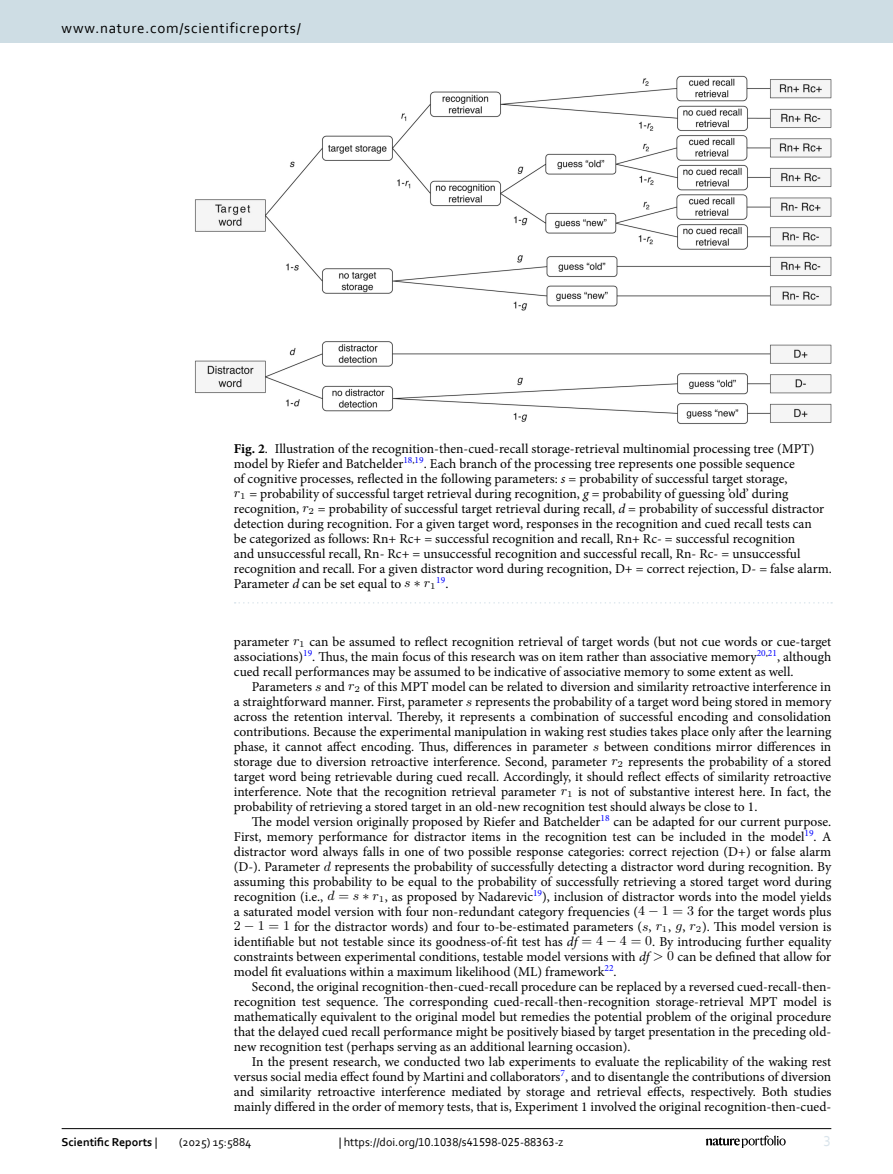
<style>
.page{position:relative;width:893px;height:1174px;background:#fff}
.page>*{position:absolute;margin:0;border:0;box-sizing:border-box;transform-origin:0 0}
.t1{font:15px "Corbel";letter-spacing:.05em;color:#000}
.t2{font:15px "Corbel";color:#d9e4eb}
.Body_Text_Indent{font:13.5px/15px "Minion Pro";color:#000;text-align:justify}
.Figure_Caption{font:13.5px/15px "Minion Pro";color:#000}
.t3{font:12px "Corbel";color:#000}
.t4{font:700 12px "Corbel";color:#000}
.Figure_Caption-2{font:9.45px "Minion Pro";color:#00f}
.s1{font-weight:700}
.s2{font-style:italic}
.s3{font-family:"LM Math Italic 9"}
.s4{font-size:13.5px;color:#000}
.s5{font-family:"LM Roman 9"}
.s6{font-weight:400}
</style>
<div class="page">
<img style="left:195px;top:76px;width:636px;height:348px">
<svg style="left:235px;top:602px;width:597px;height:1px"></svg>
<hr style="left:62px;top:1128px;width:769px;height:1px;background:#000">
<svg style="left:706px;top:1135px;width:80px;height:12px"></svg>
<div style="left:0;top:0;width:893px;height:43px;background:#cedde4"></div>
<p class="t1" style="left:62px;top:18px;width:241px">www.nature.com/scientificreports/</p>
<p class="Figure_Caption" style="left:234px;top:441px;width:582px"><span class="s1">Fig. 2</span>. Illustration of the recognition-then-cued-recall storage-retrieval multinomial processing tree (MPT) model by Riefer and Batchelder<sup>18</sup><sup>,</sup><sup>19</sup>. Each branch of the processing tree represents one possible sequence<br>of cognitive processes, reflected in the following parameters: <span class="s2">s</span> = probability of successful target storage,</p>
<p class="Body_Text_Indent" style="left:234px;top:486px;width:556px"><span class="s3">r</span><sub>1</sub> = probability of successful target retrieval during recognition, <span class="s2">g</span> = probability of guessing ’old’ during</p>
<p class="Figure_Caption" style="left:234px;top:501px;width:600px">recognition, <span class="s3">r</span><sub>2</sub> = probability of successful target retrieval during recall, <span class="s2">d</span> = probability of successful distractor detection during recognition. For a given target word, responses in the recognition and cued recall tests can<br>be categorized as follows: Rn+ Rc+ = successful recognition and recall, Rn+ Rc- = successful recognition<br>and unsuccessful recall, Rn- Rc+ = unsuccessful recognition and successful recall, Rn- Rc- = unsuccessful recognition and recall. For a given distractor word during recognition, D+ = correct rejection, D- = false alarm.<br>Parameter <span class="s2">d</span> can be set equal to <span class="s3">s</span> ∗ <span class="s3">r</span><sub>1</sub></p>
<p class="Figure_Caption-2" style="left:436px;top:573px;width:14px">19<span class="s4">.</span></p>
<p class="Body_Text_Indent" style="left:234px;top:634px;width:599px">parameter <span class="s3">r</span><sub>1</sub> can be assumed to reflect recognition retrieval of target words (but not cue words or cue-target associations)<sup>19</sup>. Thus, the main focus of this research was on item rather than associative memory<sup>20</sup><sup>,</sup><sup>21</sup>, although cued recall performances may be assumed to be indicative of associative memory to some extent as well.</p>
<p class="Body_Text_Indent" style="left:234px;top:679px;width:599px;text-indent:18px">Parameters <span class="s3">s</span> and <span class="s3">r</span><sub>2</sub> of this MPT model can be related to diversion and similarity retroactive interference in a straightforward manner. First, parameter <span class="s3">s</span> represents the probability of a target word being stored in memory across the retention interval. Thereby, it represents a combination of successful encoding and consolidation contributions. Because the experimental manipulation in waking rest studies takes place only after the learning phase, it cannot affect encoding. Thus, differences in parameter <span class="s3">s</span> between conditions mirror differences in storage due to diversion retroactive interference. Second, parameter <span class="s3">r</span><sub>2</sub> represents the probability of a stored target word being retrievable during cued recall. Accordingly, it should reflect effects of similarity retroactive interference. Note that the recognition retrieval parameter <span class="s3">r</span><sub>1</sub> is not of substantive interest here. In fact, the probability of retrieving a stored target in an old-new recognition test should always be close to 1.</p>
<p class="Body_Text_Indent" style="left:234px;top:814px;width:599px;text-indent:18px">The model version originally proposed by Riefer and Batchelder<sup>18</sup> can be adapted for our current purpose.<br>First, memory performance for distractor items in the recognition test can be included in the model<sup>19</sup>. A distractor word always falls in one of two possible response categories: correct rejection (D+) or false alarm (D-). Parameter <span class="s3">d</span> represents the probability of successfully detecting a distractor word during recognition. By assuming this probability to be equal to the probability of successfully retrieving a stored target word during recognition (i.e., <span class="s3">d</span> <span class="s5">=</span> <span class="s3">s</span> ∗ <span class="s3">r</span><sub>1</sub>, as proposed by Nadarevic<sup>19</sup>), inclusion of distractor words into the model yields a saturated model version with four non-redundant category frequencies (<span class="s5">4</span> − <span class="s5">1 = 3</span> for the target words plus</p>
<p class="Body_Text_Indent" style="left:234px;top:919px;width:599px"><span class="s5">2</span> − <span class="s5">1 = 1</span> for the distractor words) and four to-be-estimated parameters (<span class="s3">s</span>, <span class="s3">r</span><sub>1</sub>, <span class="s3">g</span>, <span class="s3">r</span><sub>2</sub>). This model version is</p>
<p class="Body_Text_Indent" style="left:234px;top:934px;width:599px">identifiable but not testable since its goodness-of-fit test has <span class="s2">df</span> <span class="s5">= 4</span> − <span class="s5">4 = 0</span>. By introducing further equality constraints between experimental conditions, testable model versions with <span class="s2">df</span> <span class="s3">&gt;</span> <span class="s5">0</span> can be defined that allow for model fit evaluations within a maximum likelihood (ML) framework<sup>22</sup>.</p>
<p class="Body_Text_Indent" style="left:234px;top:979px;width:599px;text-indent:18px">Second, the original recognition-then-cued-recall procedure can be replaced by a reversed cued-recall-then&shy;recognition test sequence. The corresponding cued-recall-then-recognition storage-retrieval MPT model is mathematically equivalent to the original model but remedies the potential problem of the original procedure that the delayed cued recall performance might be positively biased by target presentation in the preceding old&shy;new recognition test (perhaps serving as an additional learning occasion).</p>
<p class="Body_Text_Indent" style="left:234px;top:1054px;width:599px;text-indent:18px">In the present research, we conducted two lab experiments to evaluate the replicability of the waking rest versus social media effect found by Martini and collaborators<sup>7</sup>, and to disentangle the contributions of diversion and similarity retroactive interference mediated by storage and retrieval effects, respectively. Both studies mainly differed in the order of memory tests, that is, Experiment 1 involved the original recognition-then-cued-</p>
<p class="t4" style="left:62px;top:1134px;width:97px">Scientific Reports <span class="s6">|</span></p>
<p class="t3" style="left:179px;top:1134px;width:74px">(2025) 15:5884</p>
<p class="t3" style="left:339px;top:1134px;width:226px">| https://doi.org/10.1038/s41598-025-88363-z</p>
<p class="t2" style="left:824px;top:1132px;width:9px">3</p>
</div>
